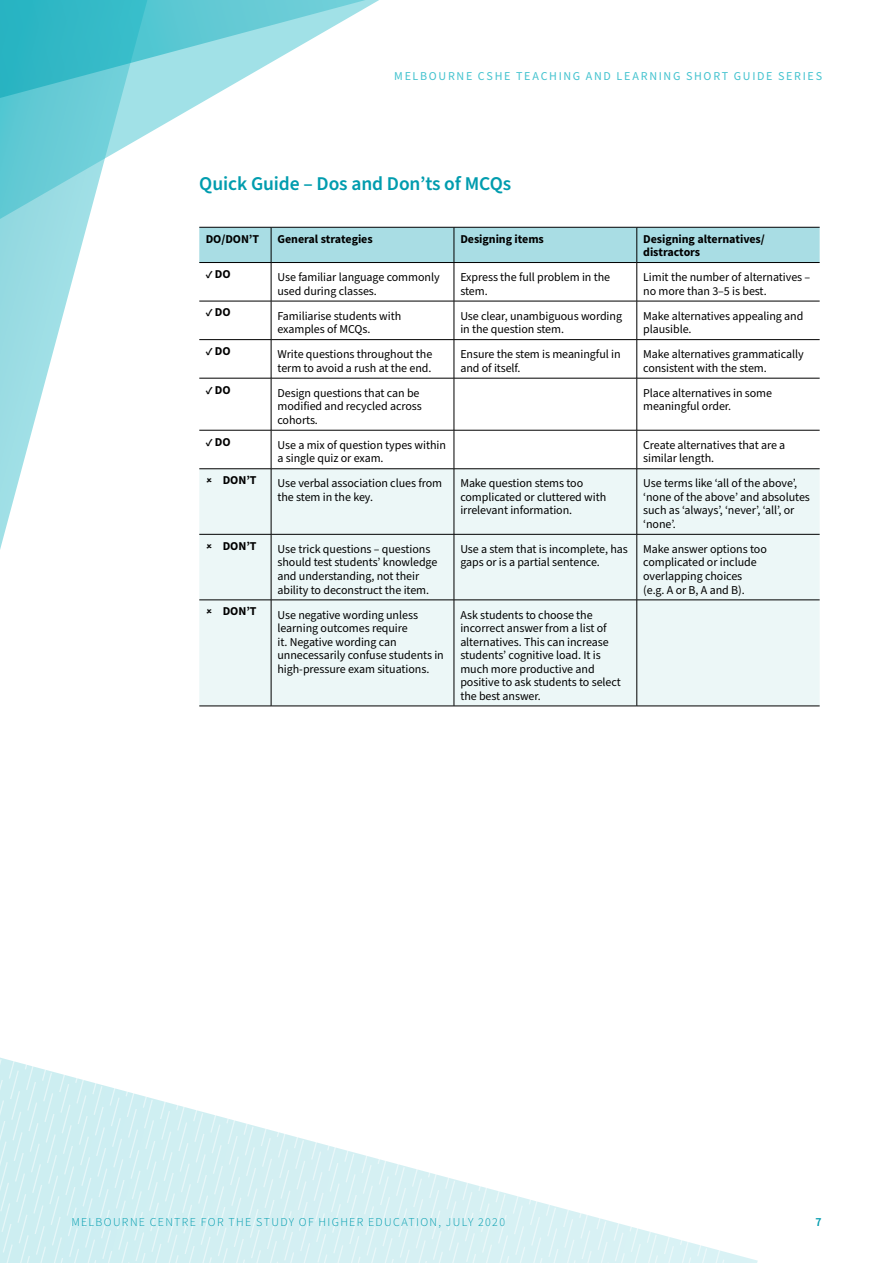
<style>
.page{position:relative;width:893px;height:1263px;background:#fff}
.page>*{position:absolute;margin:0;border:0;box-sizing:border-box;transform-origin:0 0}
.t1{font:600 19.5px "Source Sans Pro";letter-spacing:-.005em;color:#009cae}
.t2{font:12px/13.5px "Source Sans Pro";letter-spacing:-.005em;color:#000}
.t3{font:700 12px/13.5px "Source Sans Pro";letter-spacing:-.005em;color:#000}
.t4{font:300 12px "Source Sans Pro";letter-spacing:.11em;color:#009cae}
.t5{font:12px "Source Sans Pro";letter-spacing:.14em;color:#44c3cf}
.t6{font:600 12px "Source Sans Pro";color:#009cae}
.s1{font-size:10.5px}
</style>
<div class="page">
<svg style="left:165px;top:0;width:306px;height:329px"></svg>
<svg style="left:0;top:1057px;width:725px;height:206px"></svg>
<svg style="left:0;top:114px;width:165px;height:436px"></svg>
<svg style="left:0;top:0;width:366px;height:114px"></svg>
<div style="left:199px;top:228px;width:621px;height:34px;background:#a9dde4"></div>
<div style="left:199px;top:469px;width:621px;height:237px;background:#ecf7f7"></div>
<hr style="left:199px;top:227px;width:72px;height:1px;background:#000">
<hr style="left:271px;top:227px;width:183px;height:1px;background:#000">
<hr style="left:271px;top:227px;width:1px;height:35px;background:#000">
<hr style="left:454px;top:227px;width:183px;height:1px;background:#000">
<hr style="left:454px;top:227px;width:1px;height:35px;background:#000">
<hr style="left:637px;top:227px;width:183px;height:1px;background:#000">
<hr style="left:637px;top:227px;width:1px;height:35px;background:#000">
<hr style="left:199px;top:262px;width:72px;height:1px;background:#000">
<hr style="left:271px;top:262px;width:183px;height:1px;background:#000">
<hr style="left:271px;top:263px;width:1px;height:38px;background:#000">
<hr style="left:454px;top:262px;width:183px;height:1px;background:#000">
<hr style="left:454px;top:263px;width:1px;height:38px;background:#000">
<hr style="left:637px;top:262px;width:183px;height:1px;background:#000">
<hr style="left:637px;top:263px;width:1px;height:38px;background:#000">
<hr style="left:199px;top:301px;width:72px;height:1px;background:#000">
<hr style="left:271px;top:301px;width:183px;height:1px;background:#000">
<hr style="left:271px;top:301px;width:1px;height:38px;background:#000">
<hr style="left:454px;top:301px;width:183px;height:1px;background:#000">
<hr style="left:454px;top:301px;width:1px;height:38px;background:#000">
<hr style="left:637px;top:301px;width:183px;height:1px;background:#000">
<hr style="left:637px;top:301px;width:1px;height:38px;background:#000">
<hr style="left:199px;top:339px;width:72px;height:1px;background:#000">
<hr style="left:271px;top:339px;width:183px;height:1px;background:#000">
<hr style="left:271px;top:340px;width:1px;height:38px;background:#000">
<hr style="left:454px;top:339px;width:183px;height:1px;background:#000">
<hr style="left:454px;top:340px;width:1px;height:38px;background:#000">
<hr style="left:637px;top:339px;width:183px;height:1px;background:#000">
<hr style="left:637px;top:340px;width:1px;height:38px;background:#000">
<hr style="left:199px;top:378px;width:72px;height:1px;background:#000">
<hr style="left:271px;top:378px;width:183px;height:1px;background:#000">
<hr style="left:271px;top:378px;width:1px;height:52px;background:#000">
<hr style="left:454px;top:378px;width:183px;height:1px;background:#000">
<hr style="left:454px;top:378px;width:1px;height:52px;background:#000">
<hr style="left:637px;top:378px;width:183px;height:1px;background:#000">
<hr style="left:637px;top:378px;width:1px;height:52px;background:#000">
<hr style="left:199px;top:430px;width:72px;height:1px;background:#000">
<hr style="left:271px;top:430px;width:183px;height:1px;background:#000">
<hr style="left:271px;top:430px;width:1px;height:39px;background:#000">
<hr style="left:454px;top:430px;width:183px;height:1px;background:#000">
<hr style="left:454px;top:430px;width:1px;height:39px;background:#000">
<hr style="left:637px;top:430px;width:183px;height:1px;background:#000">
<hr style="left:637px;top:430px;width:1px;height:39px;background:#000">
<hr style="left:199px;top:468px;width:72px;height:1px;background:#000">
<hr style="left:271px;top:468px;width:183px;height:1px;background:#000">
<hr style="left:271px;top:469px;width:1px;height:65px;background:#000">
<hr style="left:454px;top:468px;width:183px;height:1px;background:#000">
<hr style="left:454px;top:469px;width:1px;height:65px;background:#000">
<hr style="left:637px;top:468px;width:183px;height:1px;background:#000">
<hr style="left:637px;top:469px;width:1px;height:65px;background:#000">
<hr style="left:199px;top:534px;width:72px;height:1px;background:#000">
<hr style="left:271px;top:534px;width:183px;height:1px;background:#000">
<hr style="left:271px;top:534px;width:1px;height:66px;background:#000">
<hr style="left:454px;top:534px;width:183px;height:1px;background:#000">
<hr style="left:454px;top:534px;width:1px;height:66px;background:#000">
<hr style="left:637px;top:534px;width:183px;height:1px;background:#000">
<hr style="left:637px;top:534px;width:1px;height:66px;background:#000">
<hr style="left:199px;top:600px;width:72px;height:1px;background:#000">
<hr style="left:271px;top:600px;width:183px;height:1px;background:#000">
<hr style="left:271px;top:600px;width:1px;height:106px;background:#000">
<hr style="left:454px;top:600px;width:183px;height:1px;background:#000">
<hr style="left:454px;top:600px;width:1px;height:106px;background:#000">
<hr style="left:637px;top:600px;width:183px;height:1px;background:#000">
<hr style="left:637px;top:600px;width:1px;height:106px;background:#000">
<hr style="left:199px;top:706px;width:72px;height:1px;background:#000">
<hr style="left:271px;top:706px;width:183px;height:1px;background:#000">
<hr style="left:454px;top:706px;width:183px;height:1px;background:#000">
<hr style="left:637px;top:706px;width:183px;height:1px;background:#000">
<svg style="left:206px;top:478px;width:6px;height:5px"></svg>
<svg style="left:206px;top:543px;width:6px;height:5px"></svg>
<svg style="left:206px;top:609px;width:6px;height:5px"></svg>
<p class="t5" style="left:394px;top:68px;width:429px">MELBOURNE CSHE TEACHING AND LEARNING SHORT GUIDE SERIES</p>
<h1 class="t1" style="left:199px;top:171px;width:313px">Quick Guide – Dos and Don’ts of MCQs</h1>
<p class="t3" style="left:206px;top:232px;width:55px">DO/DON’T</p>
<p class="t3" style="left:277px;top:232px;width:97px">General strategies</p>
<p class="t3" style="left:460px;top:232px;width:85px">Designing items</p>
<p class="t3" style="left:643px;top:232px;width:123px">Designing alternatives/ distractors</p>
<p class="t3" style="left:206px;top:268px;width:26px"><span class="s1">✓</span> DO</p>
<p class="t2" style="left:277px;top:271px;width:164px">Use familiar language commonly used during classes.</p>
<p class="t2" style="left:460px;top:271px;width:151px">Express the full problem in the stem.</p>
<p class="t2" style="left:643px;top:271px;width:169px">Limit the number of alternatives – no more than 3–5 is best.</p>
<p class="t3" style="left:206px;top:306px;width:26px"><span class="s1">✓</span> DO</p>
<p class="t2" style="left:277px;top:309px;width:125px">Familiarise students with examples of MCQs.</p>
<p class="t2" style="left:460px;top:309px;width:163px">Use clear, unambiguous wording in the question stem.</p>
<p class="t2" style="left:643px;top:309px;width:162px">Make alternatives appealing and plausible.</p>
<p class="t3" style="left:206px;top:345px;width:26px"><span class="s1">✓</span> DO</p>
<p class="t2" style="left:277px;top:348px;width:156px">Write questions throughout the term to avoid a rush at the end.</p>
<p class="t2" style="left:460px;top:348px;width:162px">Ensure the stem is meaningful in and of itself.</p>
<p class="t2" style="left:643px;top:348px;width:162px">Make alternatives grammatically consistent with the stem.</p>
<p class="t3" style="left:206px;top:383px;width:26px"><span class="s1">✓</span> DO</p>
<p class="t2" style="left:277px;top:386px;width:146px">Design questions that can be modified and recycled across cohorts.</p>
<p class="t2" style="left:643px;top:386px;width:130px">Place alternatives in some meaningful order.</p>
<p class="t3" style="left:206px;top:435px;width:26px"><span class="s1">✓</span> DO</p>
<p class="t2" style="left:277px;top:438px;width:170px">Use a mix of question types within a single quiz or exam.</p>
<p class="t2" style="left:643px;top:438px;width:144px">Create alternatives that are a similar length.</p>
<p class="t3" style="left:223px;top:474px;width:35px">DON’T</p>
<p class="t2" style="left:277px;top:477px;width:166px">Use verbal association clues from the stem in the key.</p>
<p class="t2" style="left:460px;top:477px;width:147px">Make question stems too complicated or cluttered with irrelevant information.</p>
<p class="t2" style="left:643px;top:477px;width:168px">Use terms like ‘all of the above’, ‘none of the above’ and absolutes such as ‘always’, ‘never’, ‘all’, or ‘none’.</p>
<p class="t3" style="left:223px;top:539px;width:35px">DON’T</p>
<p class="t2" style="left:277px;top:543px;width:161px">Use trick questions – questions should test students’ knowledge and understanding, not their ability to deconstruct the item.</p>
<p class="t2" style="left:460px;top:543px;width:169px">Use a stem that is incomplete, has gaps or is a partial sentence.</p>
<p class="t2" style="left:643px;top:543px;width:125px">Make answer options too complicated or include overlapping choices<br>(e.g. A or B, A and B).</p>
<p class="t3" style="left:223px;top:605px;width:35px">DON’T</p>
<p class="t2" style="left:277px;top:608px;width:168px">Use negative wording unless learning outcomes require<br>it. Negative wording can unnecessarily confuse students in high-pressure exam situations.</p>
<p class="t2" style="left:460px;top:608px;width:162px">Ask students to choose the incorrect answer from a list of alternatives. This can increase students’ cognitive load. It is much more productive and positive to ask students to select the best answer.</p>
<p class="t4" style="left:71px;top:1215px;width:435px">MELBOURNE CENTRE FOR THE STUDY OF HIGHER EDUCATION, JULY 2020</p>
<p class="t6" style="left:815px;top:1214px;width:8px">7</p>
</div>
